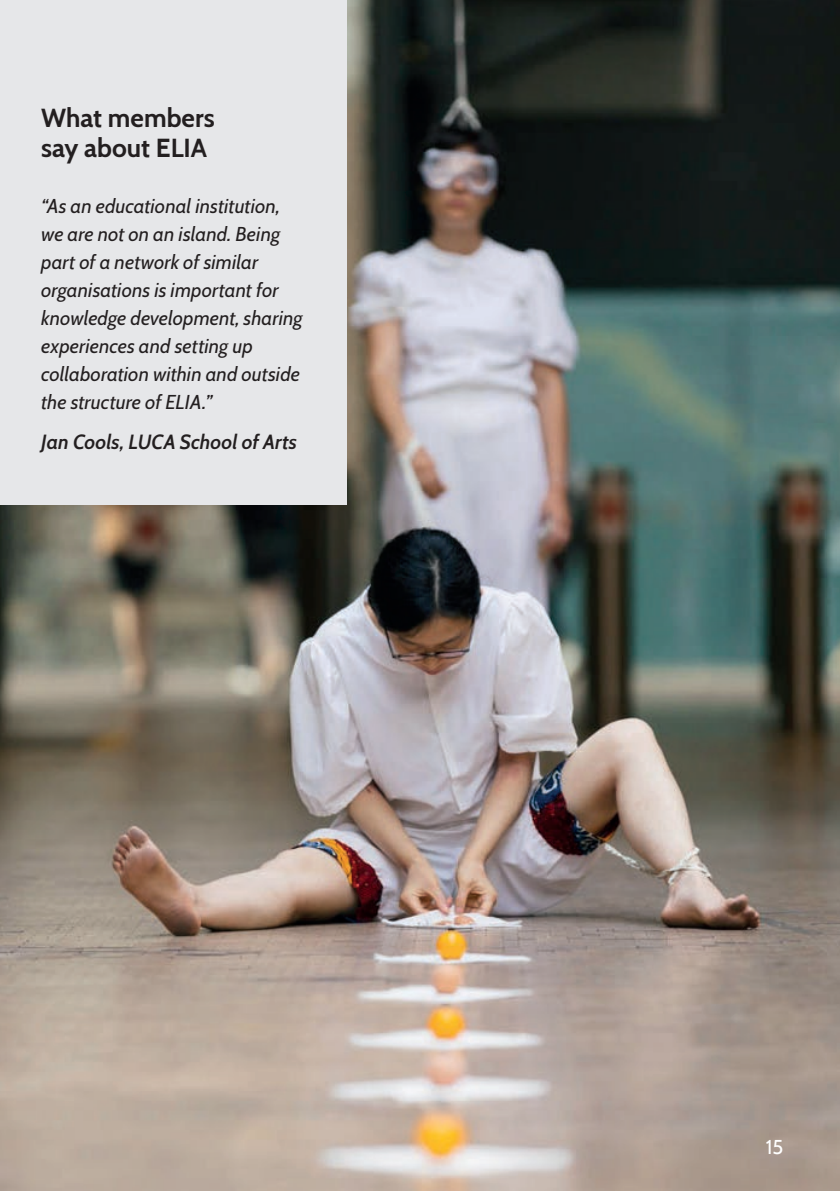
<style>
.page{position:relative;width:840px;height:1191px;background:#fff}
.page>*{position:absolute;margin:0;border:0;box-sizing:border-box;transform-origin:0 0}
.t1{font:700 26px "Cabin";color:#231f20}
.t2{font:italic 20px/28px "Cabin";letter-spacing:.005em;color:#231f20}
.t3{font:italic 600 20px "Cabin";letter-spacing:.005em;color:#231f20}
.t4{font:20px "Cabin";color:#fff}
</style>
<div class="page">
<img style="left:0;top:0;width:839px;height:1191px">
<div style="left:0;top:0;width:346px;height:505px;background:#e6e7e9"></div>
<p class="t1" style="left:41px;top:98px;width:175px">What members</p>
<p class="t1" style="left:41px;top:128px;width:167px">say about ELIA</p>
<p class="t2" style="left:41px;top:190px;width:263px">“As an educational institution, we are not on an island. Being part of a network of similar organisations is important for knowledge development, sharing experiences and setting up collaboration within and outside the structure of ELIA.”</p>
<p class="t3" style="left:41px;top:426px;width:257px">Jan Cools, LUCA School of Arts</p>
<p class="t4" style="left:765px;top:1130px;width:19px">15</p>
</div>
